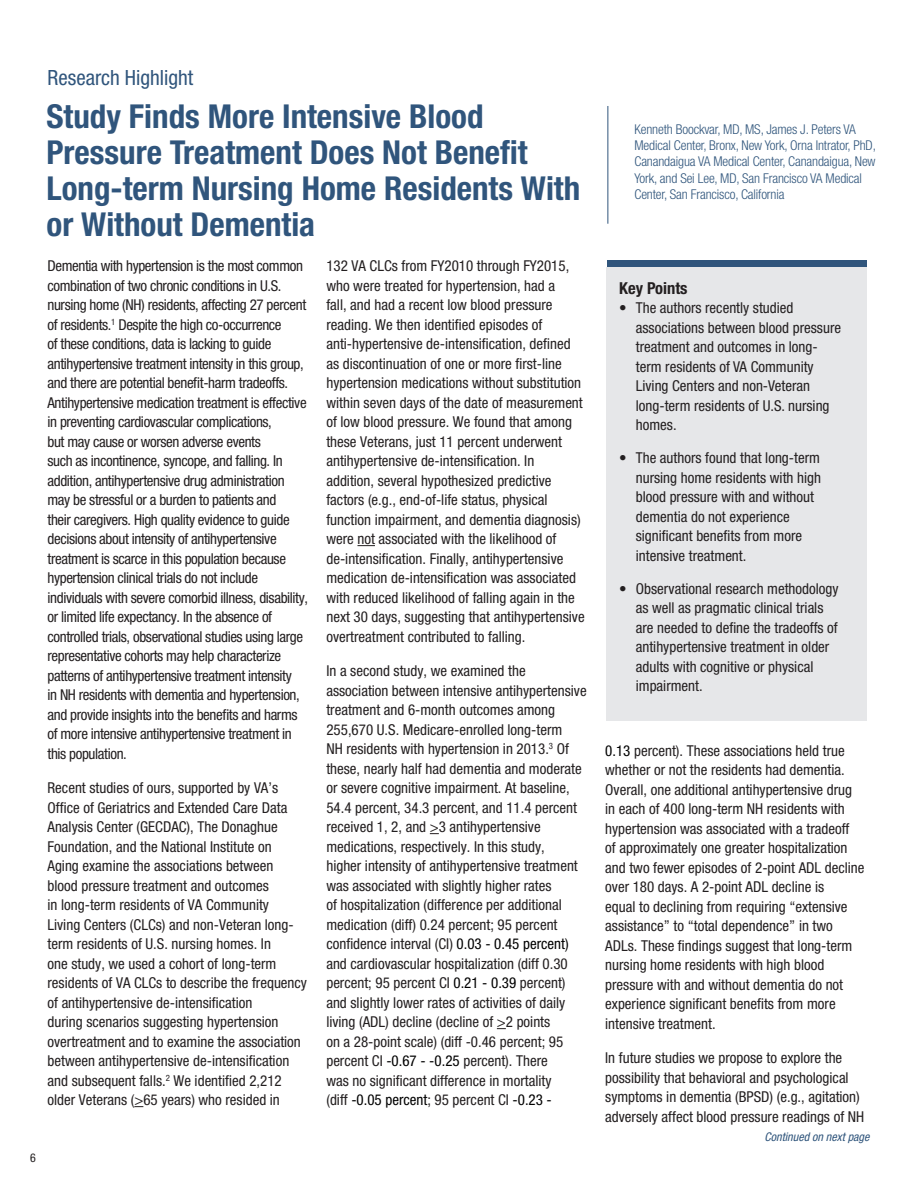
<style>
.page{position:relative;width:918px;height:1188px;background:#fff}
.page>*{position:absolute;margin:0;border:0;box-sizing:border-box;transform-origin:0 0}
.t1{font:700 condensed 33px/36px "Helvetica Neue LT Std";color:#30557c}
.t2{font:condensed 21px "Helvetica Neue LT Std";color:#30557c}
.t3{font:700 condensed 16.5px "Helvetica Neue LT Std";color:#231f20}
.New_FORUM_text{font:condensed 15px/19.5px "Helvetica Neue LT Std";color:#231f20}
.New_FORUM_text-2{font:condensed 15px/19.5px "Helvetica Neue LT Std";letter-spacing:-.025em;color:#231f20}
.t4{font:300 condensed 13.5px/16.2px "Helvetica Neue LT Std";letter-spacing:-.01em;color:#30557c}
.t5{font:italic condensed 12px "Helvetica Neue LT Std";color:#30557c}
.t6{font:condensed 12px "Helvetica Neue LT Std";color:#231f20}
.s1{color:#000}
</style>
<div class="page">
<svg style="left:357px;top:545px;width:18px;height:1px"></svg>
<hr style="left:608px;top:106px;width:1px;height:118px;background:#30557c">
<div style="left:608px;top:260px;width:259px;height:7px;background:#30557c"></div>
<div style="left:607px;top:267px;width:260px;height:454px;background:#e6e7e9"></div>
<p class="t2" style="left:48px;top:66px;width:147px">Research Highlight</p>
<p class="t1" style="left:47px;top:98px;width:535px">Study Finds More Intensive Blood<br>Pressure Treatment Does Not Benefit<br>Long-term Nursing Home Residents With or Without Dementia</p>
<p class="New_FORUM_text-2" style="left:48px;top:256px;width:262px">Dementia with hypertension is the most common combination of two chronic conditions in U.S. nursing home (NH) residents, affecting 27 percent of residents.<sup>1</sup> Despite the high co-occurrence<br>of these conditions, data is lacking to guide antihypertensive treatment intensity in this group, and there are potential benefit-harm tradeoffs.<br>Antihypertensive medication treatment is effective in preventing cardiovascular complications,<br>but may cause or worsen adverse events<br>such as incontinence, syncope, and falling. In addition, antihypertensive drug administration may be stressful or a burden to patients and<br>their caregivers. High quality evidence to guide decisions about intensity of antihypertensive treatment is scarce in this population because hypertension clinical trials do not include individuals with severe comorbid illness, disability, or limited life expectancy. In the absence of controlled trials, observational studies using large representative cohorts may help characterize patterns of antihypertensive treatment intensity<br>in NH residents with dementia and hypertension, and provide insights into the benefits and harms of more intensive antihypertensive treatment in this population.</p>
<p class="New_FORUM_text" style="left:48px;top:778px;width:261px">Recent studies of ours, supported by VA’s Office of Geriatrics and Extended Care Data Analysis Center (GECDAC), The Donaghue Foundation, and the National Institute on<br>Aging examine the associations between blood pressure treatment and outcomes<br>in long-term residents of VA Community<br>Living Centers (CLCs) and non-Veteran long&shy;term residents of U.S. nursing homes. In<br>one study, we used a cohort of long-term residents of VA CLCs to describe the frequency of antihypertensive de-intensification<br>during scenarios suggesting hypertension overtreatment and to examine the association between antihypertensive de-intensification and subsequent falls.<sup>2</sup> We identified 2,212 older Veterans (&gt;65 years) who resided in</p>
<p class="New_FORUM_text" style="left:326px;top:256px;width:260px">132 VA CLCs from FY2010 through FY2015, who were treated for hypertension, had a<br>fall, and had a recent low blood pressure reading. We then identified episodes of anti-hypertensive de-intensification, defined as discontinuation of one or more first-line hypertension medications without substitution within seven days of the date of measurement of low blood pressure. We found that among these Veterans, just 11 percent underwent antihypertensive de-intensification. In addition, several hypothesized predictive factors (e.g., end-of-life status, physical function impairment, and dementia diagnosis) were not associated with the likelihood of de-intensification. Finally, antihypertensive medication de-intensification was associated with reduced likelihood of falling again in the next 30 days, suggesting that antihypertensive overtreatment contributed to falling.</p>
<p class="New_FORUM_text" style="left:326px;top:661px;width:262px">In a second study, we examined the association between intensive antihypertensive treatment and 6-month outcomes among 255,670 U.S. Medicare-enrolled long-term<br>NH residents with hypertension in 2013.<sup>3</sup> Of these, nearly half had dementia and moderate or severe cognitive impairment. At baseline, 54.4 percent, 34.3 percent, and 11.4 percent received 1, 2, and &gt;3 antihypertensive medications, respectively. In this study,<br>higher intensity of antihypertensive treatment was associated with slightly higher rates<br>of hospitalization (difference per additional medication (diff) 0.24 percent; 95 percent confidence interval (CI) <span class="s1">0.03 - 0.45 percent) </span>and cardiovascular hospitalization (diff 0.30 percent; 95 percent CI <span class="s1">0.21 - 0.39</span> percent) and slightly lower rates of activities of daily living (ADL) decline (decline of &gt;2 points<br>on a 28-point scale) (diff -0.46 percent; 95 percent CI <span class="s1">-0.67 - -0.25</span> percent). There<br>was no significant difference in mortality<br>(diff <span class="s1">-0.05 percent</span>; 95 percent CI <span class="s1">-0.23 -</span></p>
<p class="t6" style="left:30px;top:1151px;width:7px">6</p>
<p class="t4" style="left:634px;top:121px;width:243px">Kenneth Boockvar, MD, MS, James J. Peters VA Medical Center, Bronx, New York, Orna Intrator, PhD, Canandaigua VA Medical Center, Canandaigua, New York, and Sei Lee, MD, San Francisco VA Medical Center, San Francisco, California</p>
<p class="t3" style="left:619px;top:278px;width:70px">Key Points</p>
<p class="New_FORUM_text" style="left:636px;top:298px;width:207px;text-indent:-16px">• The authors recently studied associations between blood pressure treatment and outcomes in long&shy;term residents of VA Community<br>Living Centers and non-Veteran long-term residents of U.S. nursing homes.</p>
<p class="New_FORUM_text" style="left:636px;top:448px;width:187px;text-indent:-16px">• The authors found that long-term nursing home residents with high blood pressure with and without dementia do not experience significant benefits from more intensive treatment.</p>
<p class="New_FORUM_text" style="left:636px;top:579px;width:204px;text-indent:-16px">• Observational research methodology as well as pragmatic clinical trials are needed to define the tradeoffs of antihypertensive treatment in older adults with cognitive or physical impairment.</p>
<p class="New_FORUM_text" style="left:605px;top:741px;width:261px"><span class="s1">0.13</span> percent). These associations held true whether or not the residents had dementia.<br>Overall, one additional antihypertensive drug in each of 400 long-term NH residents with hypertension was associated with a tradeoff<br>of approximately one greater hospitalization and two fewer episodes of 2-point ADL decline over 180 days. A 2-point ADL decline is<br>equal to declining from requiring “extensive assistance” to “total dependence” in two ADLs. These findings suggest that long-term nursing home residents with high blood pressure with and without dementia do not experience significant benefits from more intensive treatment.</p>
<p class="New_FORUM_text" style="left:605px;top:1048px;width:260px">In future studies we propose to explore the possibility that behavioral and psychological symptoms in dementia (BPSD) (e.g., agitation) adversely affect blood pressure readings of NH</p>
<p class="t5" style="left:765px;top:1130px;width:106px">Continued on next page</p>
</div>
